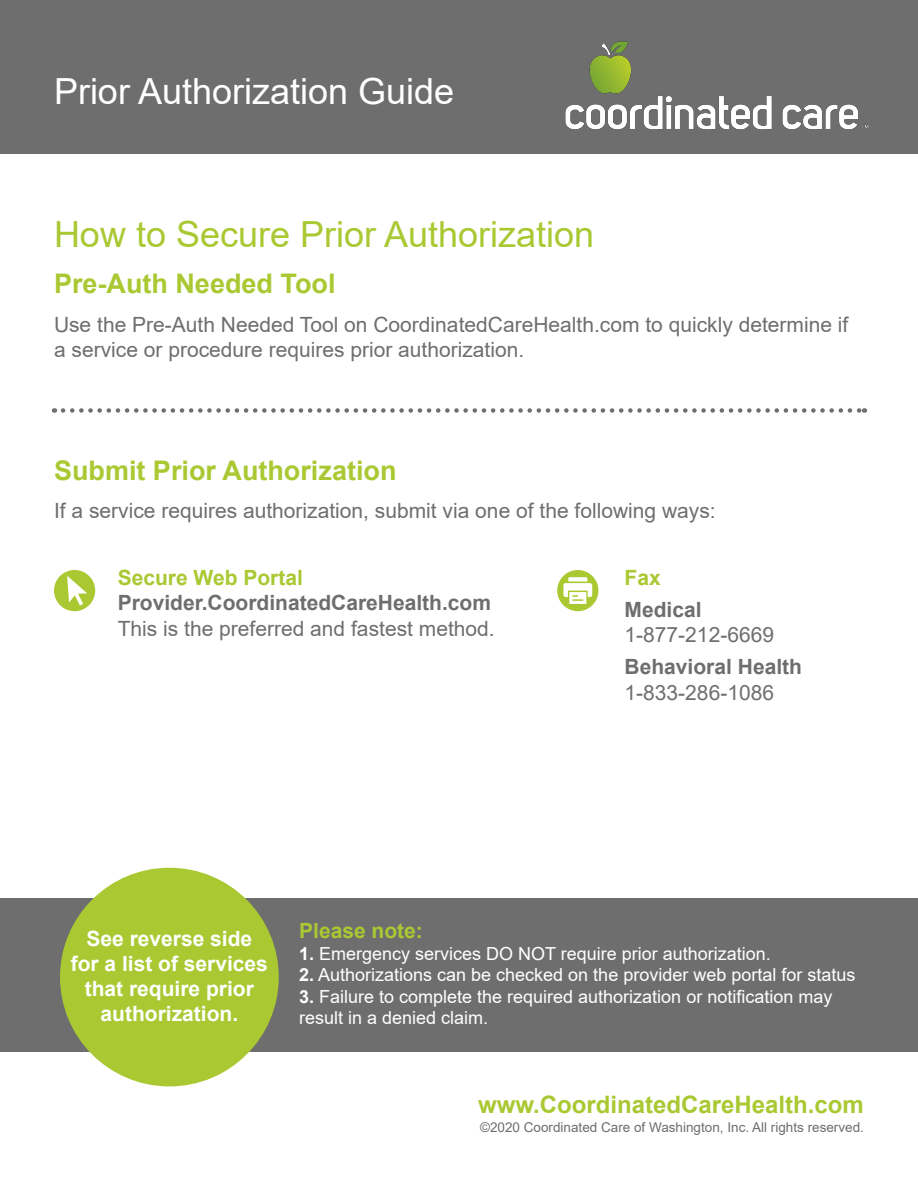
<style>
.page{position:relative;width:918px;height:1188px;background:#fff}
.page>*{position:absolute;margin:0;border:0;box-sizing:border-box;transform-origin:0 0}
.t1{font:36px "Arial";color:#aac832}
.t2{font:36px "Arial";color:#fff}
.t3{font:700 27px "Arial";color:#aac832}
.t4{font:700 24px "Arial";color:#aac832}
.t5{font:21px/25.2px "Arial";color:#6e6e6e}
.t6{font:700 21px "Arial";color:#fff}
.t7{font:700 21px "Arial";color:#6e6e6e}
.t8{font:700 21px "Arial";color:#aac832}
.t9{font:18px/21.6px "Arial";color:#fff}
.t10{font:13.5px "Arial";color:#6e6e6e}
.s1{font-weight:700}
</style>
<div class="page">
<div style="left:1px;top:898px;width:917px;height:154px;background:#6e6e6e"></div>
<div style="left:1px;top:0;width:917px;height:154px;background:#6e6e6e"></div>
<div style="left:0;top:0;width:918px;height:134px;background:#6e6e6e"></div>
<svg style="left:63px;top:408px;width:802px;height:5px"></svg>
<div style="left:60px;top:868px;width:219px;height:218px;background:#aac832;border-radius:50%"></div>
<img style="left:565px;top:41px;width:304px;height:89px">
<div style="left:54px;top:570px;width:41px;height:41px;background:#aac832;border-radius:50%"></div>
<svg style="left:67px;top:576px;width:20px;height:29px"></svg>
<div style="left:557px;top:570px;width:41px;height:41px;background:#aac832;border-radius:50%"></div>
<svg style="left:563px;top:577px;width:29px;height:27px"></svg>
<p class="t2" style="left:54px;top:67px;width:402px">Prior Authorization Guide</p>
<p class="t1" style="left:54px;top:210px;width:542px">How to Secure Prior Authorization</p>
<h2 class="t3" style="left:54px;top:265px;width:283px">Pre-Auth Needed Tool</h2>
<p class="t5" style="left:54px;top:312px;width:796px">Use the Pre-Auth Needed Tool on CoordinatedCareHealth.com to quickly determine if a service or procedure requires prior authorization.</p>
<h3 class="t3" style="left:54px;top:451px;width:344px">Submit Prior Authorization</h3>
<p class="t5" style="left:54px;top:498px;width:663px">If a service requires authorization, submit via one of the following ways:</p>
<h4 class="t8" style="left:118px;top:563px;width:187px">Secure Web Portal</h4>
<p class="t7" style="left:118px;top:588px;width:375px">Provider.CoordinatedCareHealth.com</p>
<p class="t5" style="left:118px;top:616px;width:379px">This is the preferred and fastest method.</p>
<p class="t8" style="left:625px;top:563px;width:38px">Fax</p>
<p class="t7" style="left:625px;top:595px;width:79px">Medical</p>
<p class="t5" style="left:625px;top:622px;width:151px">1-877-212-6669</p>
<p class="t7" style="left:625px;top:652px;width:179px">Behavioral Health</p>
<p class="t5" style="left:625px;top:679px;width:151px">1-833-286-1086</p>
<p class="t6" style="left:86px;top:923px;width:167px">See reverse side</p>
<p class="t6" style="left:71px;top:949px;width:199px">for a list of services</p>
<p class="t6" style="left:85px;top:974px;width:171px">that require prior</p>
<p class="t6" style="left:101px;top:999px;width:139px">authorization.</p>
<h5 class="t8" style="left:299px;top:916px;width:125px">Please note:</h5>
<p class="t9" style="left:299px;top:942px;width:473px"><span class="s1">1.</span> Emergency services DO NOT require prior authorization.</p>
<p class="t9" style="left:299px;top:964px;width:558px"><span class="s1">2.</span> Authorizations can be checked on the provider web portal for status</p>
<p class="t9" style="left:299px;top:986px;width:535px"><span class="s1">3.</span> Failure to complete the required authorization or notification may result in a denied claim.</p>
<p class="t4" style="left:478px;top:1088px;width:387px">www.CoordinatedCareHealth.com</p>
<p class="t10" style="left:480px;top:1118px;width:385px">©2020 Coordinated Care of Washington, Inc. All rights reserved.</p>
</div>
